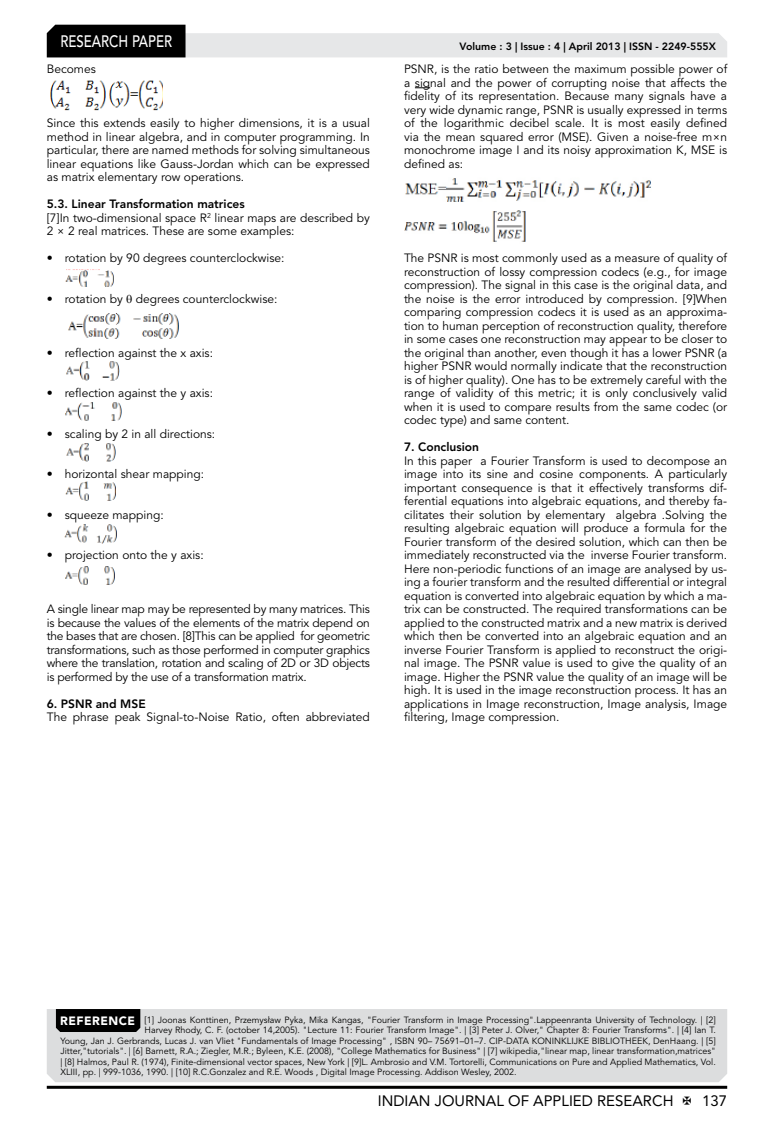
<style>
.page{position:relative;width:774px;height:1136px;background:#fff}
.page>*{position:absolute;margin:0;border:0;box-sizing:border-box;transform-origin:0 0}
.t1{font:500 16.5px "Avenir LT Std";color:#fff;scale:.8 1}
.t2{font:15px "Avenir LT Std";color:#000}
.t3{font:12px/13.5px "Avenir LT Std";color:#000;text-align:justify}
.t4{font:800 12px "Avenir LT Std";color:#000}
.t5{font:800 10.5px "Avenir LT Std";color:#000}
.t6{font:9px "Avenir LT Std";color:#000}
.s1{font-weight:800}
.s2{font-weight:900;font-size:12px;color:#fff}
</style>
<div class="page">
<hr style="left:47px;top:1085px;width:680px;height:3px;background:#000">
<svg style="left:47px;top:25px;width:680px;height:32px"></svg>
<img style="left:50px;top:80px;width:113px;height:30px">
<img style="left:66px;top:269px;width:47px;height:18px">
<img style="left:68px;top:313px;width:111px;height:26px">
<img style="left:66px;top:361px;width:53px;height:19px">
<img style="left:65px;top:402px;width:57px;height:19px">
<img style="left:66px;top:443px;width:49px;height:19px">
<img style="left:66px;top:481px;width:50px;height:19px">
<img style="left:65px;top:524px;width:52px;height:19px">
<img style="left:66px;top:566px;width:49px;height:19px">
<svg style="left:415px;top:87px;width:15px;height:1px"></svg>
<img style="left:405px;top:178px;width:246px;height:24px">
<img style="left:404px;top:210px;width:121px;height:32px">
<div style="left:47px;top:1009px;width:680px;height:73px;background:#dcddde"></div>
<div style="left:56px;top:1009px;width:84px;height:22px;background:#000"></div>
<h1 class="t1" style="left:60px;top:32px;width:139px">RESEARCH PAPER</h1>
<p class="t3" style="left:47px;top:62px;width:51px">Becomes</p>
<p class="t3" style="left:47px;top:116px;width:325px">Since this extends easily to higher dimensions, it is a usual method in linear algebra, and in computer programming. In particular, there are named methods for solving simultaneous linear equations like Gauss-Jordan which can be expressed as matrix elementary row operations.</p>
<p class="t3" style="left:47px;top:197px;width:325px;text-align:left"><span class="s1">5.3. Linear Transformation matrices<br></span>[7]In two-dimensional space R<sup>2</sup> linear maps are described by<br>2 × 2 real matrices. These are some examples:</p>
<p class="t3" style="left:47px;top:251px;width:239px">• rotation by 90 degrees counterclockwise:</p>
<p class="t3" style="left:47px;top:292px;width:232px">• rotation by degrees counterclockwise:</p>
<p class="t3" style="left:47px;top:346px;width:168px">• reflection against the x axis:</p>
<p class="t3" style="left:47px;top:386px;width:168px">• reflection against the y axis:</p>
<p class="t3" style="left:47px;top:427px;width:170px">• scaling by 2 in all directions:</p>
<p class="t3" style="left:47px;top:467px;width:159px">• horizontal shear mapping:</p>
<p class="t3" style="left:47px;top:508px;width:118px">• squeeze mapping:</p>
<p class="t3" style="left:47px;top:548px;width:158px">• projection onto the y axis:</p>
<p class="t3" style="left:47px;top:602px;width:325px">A single linear map may be represented by many matrices. This is because the values of the elements of the matrix depend on the bases that are chosen. [8]This can be applied for geometric transformations, such as those performed in computer graphics where the translation, rotation and scaling of 2D or 3D objects is performed by the use of a transformation matrix.</p>
<p class="t4" style="left:47px;top:696px;width:100px">6. PSNR and MSE</p>
<p class="t3" style="left:47px;top:710px;width:325px">The phrase peak Signal-to-Noise Ratio, often abbreviated</p>
<p class="t5" style="left:460px;top:41px;width:258px">Volume : 3 | Issue : 4 | April 2013 | ISSN - 2249-555X</p>
<p class="t3" style="left:404px;top:62px;width:325px">PSNR, is the ratio between the maximum possible power of a signal and the power of corrupting noise that affects the fidelity of its representation. Because many signals have a very wide dynamic range, PSNR is usually expressed in terms of the logarithmic decibel scale. It is most easily defined via the mean squared error (MSE). Given a noise-free m×n monochrome image I and its noisy approximation K, MSE is defined as:</p>
<p class="t3" style="left:404px;top:251px;width:325px">The PSNR is most commonly used as a measure of quality of reconstruction of lossy compression codecs (e.g., for image compression). The signal in this case is the original data, and the noise is the error introduced by compression. [9]When comparing compression codecs it is used as an approxima&shy;tion to human perception of reconstruction quality, therefore in some cases one reconstruction may appear to be closer to the original than another, even though it has a lower PSNR (a higher PSNR would normally indicate that the reconstruction is of higher quality). One has to be extremely careful with the range of validity of this metric; it is only conclusively valid when it is used to compare results from the same codec (or codec type) and same content.</p>
<p class="t4" style="left:404px;top:440px;width:77px">7. Conclusion</p>
<p class="t3" style="left:404px;top:454px;width:325px">In this paper a Fourier Transform is used to decompose an image into its sine and cosine components. A particularly important consequence is that it effectively transforms dif&shy;ferential equations into algebraic equations, and thereby fa&shy;cilitates their solution by elementary algebra .Solving the resulting algebraic equation will produce a formula for the Fourier transform of the desired solution, which can then be immediately reconstructed via the inverse Fourier transform.<br>Here non-periodic functions of an image are analysed by us&shy;ing a fourier transform and the resulted differential or integral equation is converted into algebraic equation by which a ma&shy;trix can be constructed. The required transformations can be applied to the constructed matrix and a new matrix is derived which then be converted into an algebraic equation and an inverse Fourier Transform is applied to reconstruct the origi&shy;nal image. The PSNR value is used to give the quality of an image. Higher the PSNR value the quality of an image will be high. It is used in the image reconstruction process. It has an applications in Image reconstruction, Image analysis, Image filtering, Image compression.</p>
<p class="t6" style="left:60px;top:1014px;width:657px"><span class="s2">REFERENCE</span> [1] Joonas Konttinen, Przemysław Pyka, Mika Kangas, "Fourier Transform in Image Processing".Lappeenranta University of Technology. | [2]</p>
<p class="t6" style="left:145px;top:1025px;width:573px">Harvey Rhody, C. F. (october 14,2005). "Lecture 11: Fourier Transform Image". | [3] Peter J. Olver," Chapter 8: Fourier Transforms". | [4] Ian T.</p>
<p class="t6" style="left:60px;top:1035px;width:657px">Young, Jan J. Gerbrands, Lucas J. van Vliet "Fundamentals of Image Processing" , ISBN 90– 75691–01–7. CIP-DATA KONINKLIJKE BIBLIOTHEEK, DenHaang. | [5]</p>
<p class="t6" style="left:60px;top:1046px;width:657px">Jitter,"tutorials". | [6] Barnett, R.A.; Ziegler, M.R.; Byleen, K.E. (2008), "College Mathematics for Business" | [7] wikipedia,"linear map, linear transformation,matrices"</p>
<p class="t6" style="left:60px;top:1056px;width:657px">| [8] Halmos, Paul R. (1974), Finite-dimensional vector spaces, New York | [9]L. Ambrosio and V.M. Tortorelli, Communications on Pure and Applied Mathematics, Vol.</p>
<p class="t6" style="left:60px;top:1067px;width:458px">XLIII, pp. | 999-1036, 1990. | [10] R.C.Gonzalez and R.E. Woods , Digital Image Processing. Addison Wesley, 2002.</p>
<p class="t2" style="left:378px;top:1091px;width:297px">INDIAN JOURNAL OF APPLIED RESEARCH</p>
<p class="t2" style="left:702px;top:1091px;width:27px">137</p>
</div>
